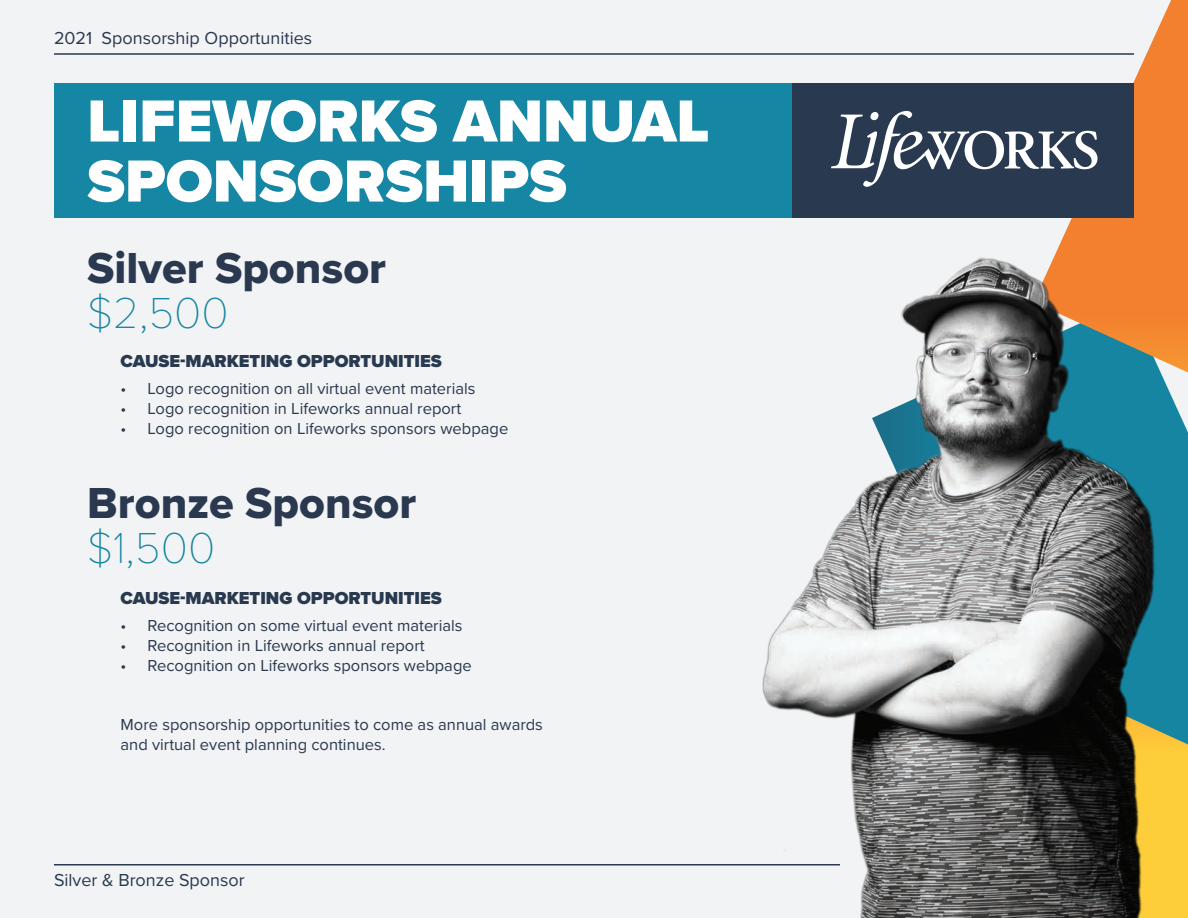
<style>
.page{position:relative;width:1188px;height:918px;background:#f2f3f4}
.page>*{position:absolute;margin:0;border:0;box-sizing:border-box;transform-origin:0 0}
.t1{font:900 61.5px/60px "Proxima Nova";color:#fff}
.t2{font:45px "Proxima Nova Extrabld";color:#2a394f}
.t3{font:100 45px "Proxima Nova T";color:#1586a3}
.t4{font:900 18px "Proxima Nova";color:#29394f}
.t5{font:18px "Proxima Nova";color:#2a394f}
.t6{font:16.5px/19.8px "Proxima Nova";color:#29394f}
</style>
<div class="page">
<div style="left:54px;top:83px;width:751px;height:134px;background:#1586a3"></div>
<hr style="left:54px;top:53px;width:1080px;height:2px;background:#2a394f">
<hr style="left:54px;top:864px;width:786px;height:2px;background:#2a394f">
<svg style="left:1034px;top:0;width:154px;height:228px;fill:#f3802f"></svg>
<div style="left:792px;top:83px;width:342px;height:134px;background:#29394f"></div>
<svg style="left:831px;top:111px;width:267px;height:76px"></svg>
<img style="left:701px;top:228px;width:487px;height:690px">
<p class="t5" style="left:54px;top:24px;width:260px">2021 Sponsorship Opportunities</p>
<h1 class="t1" style="left:87px;top:91px;width:624px">LIFEWORKS ANNUAL<br>SPONSORSHIPS</h1>
<h2 class="t2" style="left:87px;top:234px;width:300px">Silver Sponsor</h2>
<h2 class="t3" style="left:87px;top:279px;width:143px">$2,500</h2>
<p class="t4" style="left:121px;top:348px;width:323px">CAUSE-MARKETING OPPORTUNITIES</p>
<p class="t6" style="left:121px;top:378px;width:356px">• Logo recognition on all virtual event materials</p>
<p class="t6" style="left:121px;top:398px;width:342px">• Logo recognition in Lifeworks annual report</p>
<p class="t6" style="left:121px;top:417px;width:389px">• Logo recognition on Lifeworks sponsors webpage</p>
<h2 class="t2" style="left:87px;top:470px;width:330px">Bronze Sponsor</h2>
<h2 class="t3" style="left:87px;top:515px;width:129px">$1,500</h2>
<p class="t4" style="left:121px;top:585px;width:323px">CAUSE-MARKETING OPPORTUNITIES</p>
<p class="t6" style="left:121px;top:615px;width:343px">• Recognition on some virtual event materials</p>
<p class="t6" style="left:121px;top:635px;width:306px">• Recognition in Lifeworks annual report</p>
<p class="t6" style="left:121px;top:655px;width:353px">• Recognition on Lifeworks sponsors webpage</p>
<p class="t6" style="left:121px;top:714px;width:424px">More sponsorship opportunities to come as annual awards and virtual event planning continues.</p>
<p class="t5" style="left:54px;top:866px;width:192px">Silver &amp; Bronze Sponsor</p>
</div>
